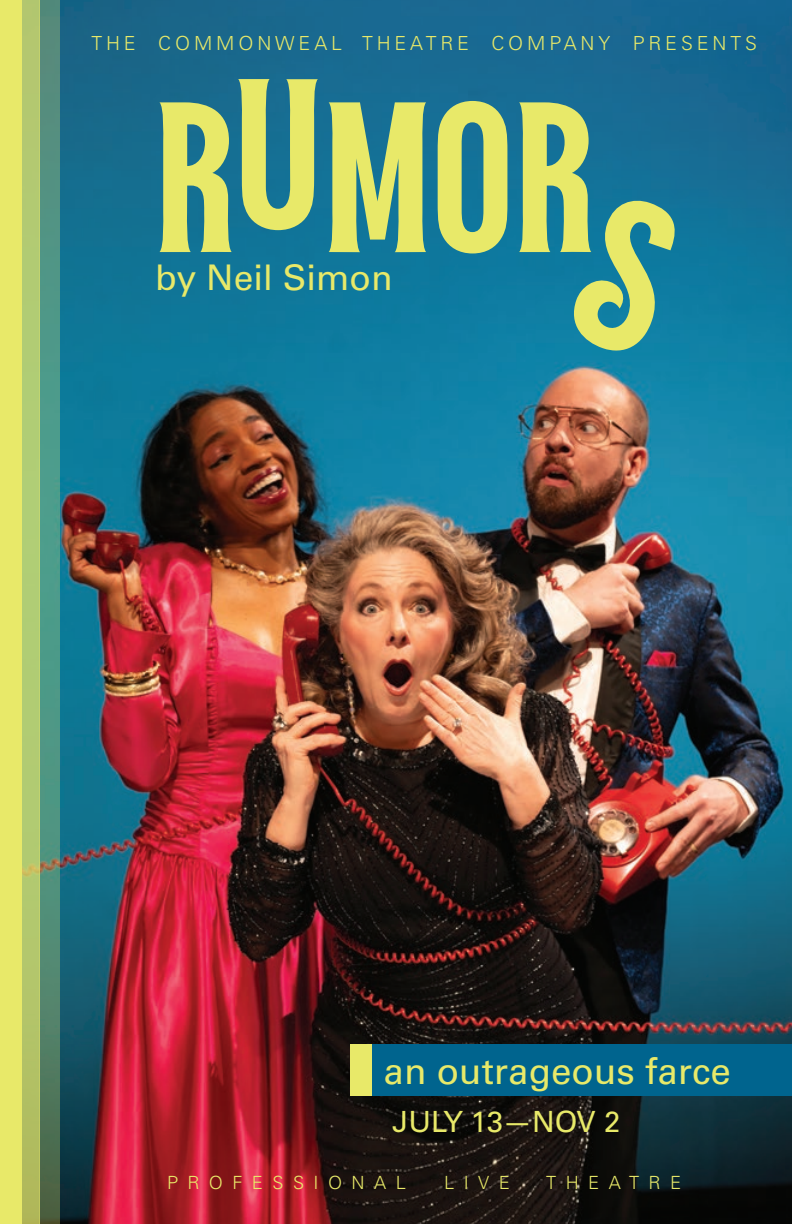
<style>
.page{position:relative;width:792px;height:1224px;background:#fff}
.page>*{position:absolute;margin:0;border:0;box-sizing:border-box;transform-origin:0 0}
.t1{font:143.6px "TAN Jambore Display";color:#e8e969}
.t2{font:36.8px "Univers LT Pro 55 Roman";color:#e8e969}
.t3{font:35.4px "Univers LT Pro 55 Roman";color:#e8e969}
.t4{font:29.2px "Univers LT Pro 55 Roman";letter-spacing:-.005em;color:#e8e969}
.playwrights{font:300 19.4px "Univers LT Pro 45";letter-spacing:.2em;color:#e8e969}
.playwrights-2{font:300 18.2px "Univers LT Pro 45";letter-spacing:.52em;color:#e8e969}
</style>
<div class="page">
<img style="left:59px;top:0;width:733px;height:1224px">
<div style="left:372px;top:1044px;width:420px;height:52px;background:#00648e"></div>
<div style="left:351px;top:1044px;width:21px;height:52px;background:#e8e969"></div>
<div style="left:0;top:0;width:21px;height:1224px;background:#e8e969"></div>
<div style="left:20px;top:0;width:20px;height:1224px;background:linear-gradient(to bottom,#b2ce78,#b1c367)"></div>
<svg style="left:39px;top:0;width:20px;height:1224px;background:#5b9479"></svg>
<div style="left:564px;top:191px;width:124px;height:169px;background:#0f7ba1"></div>
<p class="playwrights" style="left:91px;top:30px;width:667px">THE COMMONWEAL THEATRE COMPANY PRESENTS</p>
<p class="t1" style="left:234px;top:95px;width:90px">U</p>
<p class="t1" style="left:324px;top:118px;width:271px">MOR</p>
<p class="t3" style="left:155px;top:253px;width:239px">by Neil Simon</p>
<p class="t1" style="left:155px;top:118px;width:81px">R</p>
<p class="t2" style="left:384px;top:1045px;width:349px">an outrageous farce</p>
<p class="t4" style="left:392px;top:1102px;width:230px">JULY 13—NOV 2</p>
<p class="playwrights-2" style="left:167px;top:1171px;width:240px">PROFESSIONAL</p>
<p class="playwrights-2" style="left:444px;top:1171px;width:67px">LIVE</p>
<p class="playwrights-2" style="left:546px;top:1171px;width:137px">THEATRE</p>
</div>
